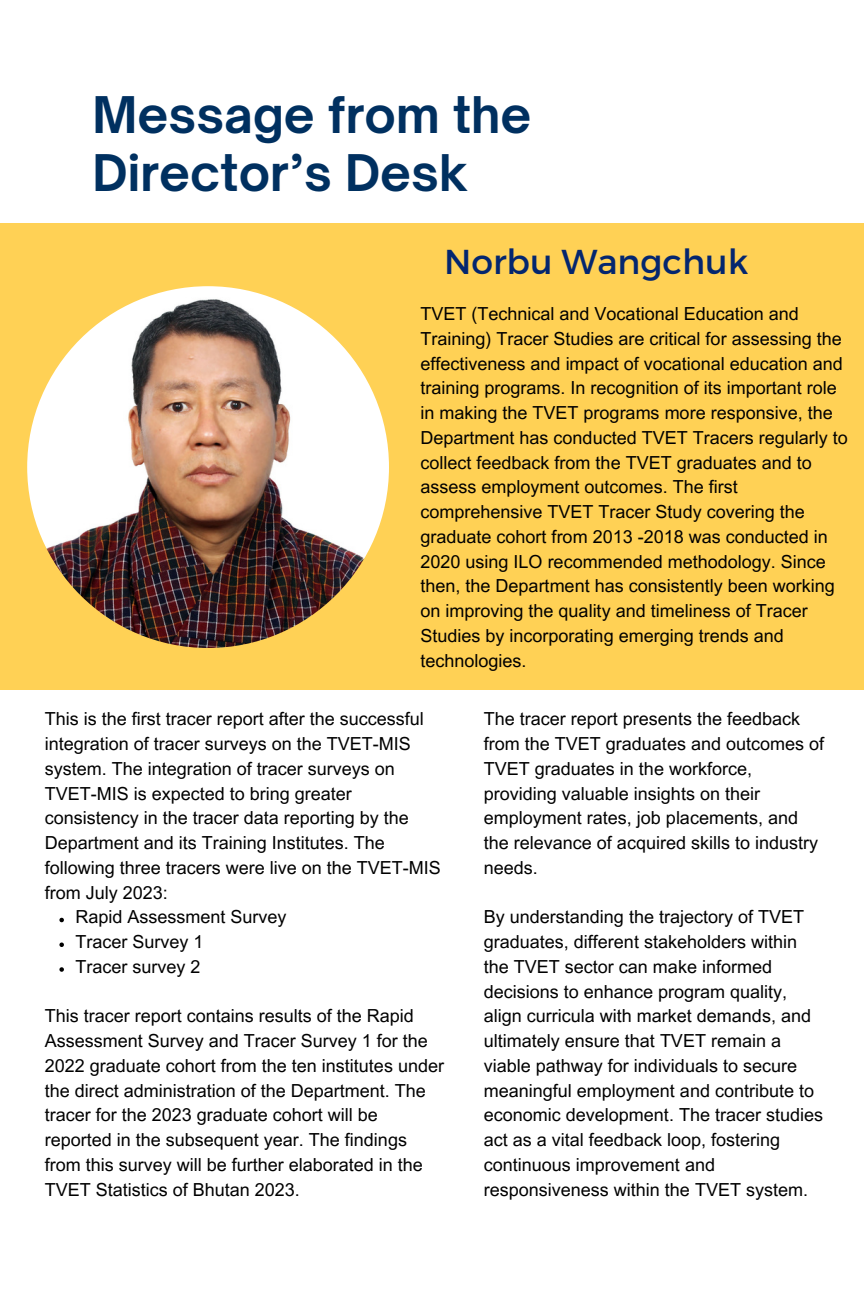
<style>
.page{position:relative;width:864px;height:1296px;background:#fff}
.page>*{position:absolute;margin:0;border:0;box-sizing:border-box;transform-origin:0 0}
.t1{font:700 48.3px/58.1px "Open Sauce One";color:#003060}
.t2{font:34.5px "Montserrat";color:#04266f}
.t3{font:18px/24.8px "Arial MT Pro";color:#000}
</style>
<div class="page">
<div style="left:0;top:224px;width:864px;height:466px;background:#ffd155"></div>
<img style="left:27px;top:286px;width:362px;height:362px;border-radius:50%">
<svg style="left:59px;top:918px;width:5px;height:4px"></svg>
<svg style="left:59px;top:943px;width:5px;height:4px"></svg>
<svg style="left:59px;top:967px;width:5px;height:5px"></svg>
<p class="t1" style="left:93px;top:86px;width:440px">Message from the<br>Director’s Desk</p>
<p class="t2" style="left:444px;top:239px;width:306px">Norbu Wangchuk</p>
<p class="t3" style="left:421px;top:304px;width:429px">TVET (Technical and Vocational Education and Training) Tracer Studies are critical for assessing the effectiveness and impact of vocational education and training programs. In recognition of its important role in making the TVET programs more responsive, the Department has conducted TVET Tracers regularly to collect feedback from the TVET graduates and to assess employment outcomes. The first comprehensive TVET Tracer Study covering the graduate cohort from 2013 -2018 was conducted in 2020 using ILO recommended methodology. Since then, the Department has consistently been working on improving the quality and timeliness of Tracer Studies by incorporating emerging trends and technologies.</p>
<h2 class="t3" style="left:45px;top:709px;width:398px">This is the first tracer report after the successful integration of tracer surveys on the TVET-MIS system. The integration of tracer surveys on TVET-MIS is expected to bring greater consistency in the tracer data reporting by the Department and its Training Institutes. The following three tracers were live on the TVET-MIS from July 2023:</h2>
<p class="t3" style="left:75px;top:907px;width:213px">Rapid Assessment Survey</p>
<p class="t3" style="left:75px;top:932px;width:130px">Tracer Survey 1</p>
<p class="t3" style="left:75px;top:956px;width:127px">Tracer survey 2</p>
<p class="t3" style="left:45px;top:1006px;width:401px">This tracer report contains results of the Rapid Assessment Survey and Tracer Survey 1 for the 2022 graduate cohort from the ten institutes under the direct administration of the Department. The tracer for the 2023 graduate cohort will be reported in the subsequent year. The findings from this survey will be further elaborated in the TVET Statistics of Bhutan 2023.</p>
<p class="t3" style="left:484px;top:709px;width:342px">The tracer report presents the feedback from the TVET graduates and outcomes of TVET graduates in the workforce, providing valuable insights on their employment rates, job placements, and the relevance of acquired skills to industry needs.</p>
<p class="t3" style="left:484px;top:907px;width:341px">By understanding the trajectory of TVET graduates, different stakeholders within the TVET sector can make informed decisions to enhance program quality, align curricula with market demands, and ultimately ensure that TVET remain a viable pathway for individuals to secure meaningful employment and contribute to economic development. The tracer studies act as a vital feedback loop, fostering continuous improvement and responsiveness within the TVET system.</p>
</div>
